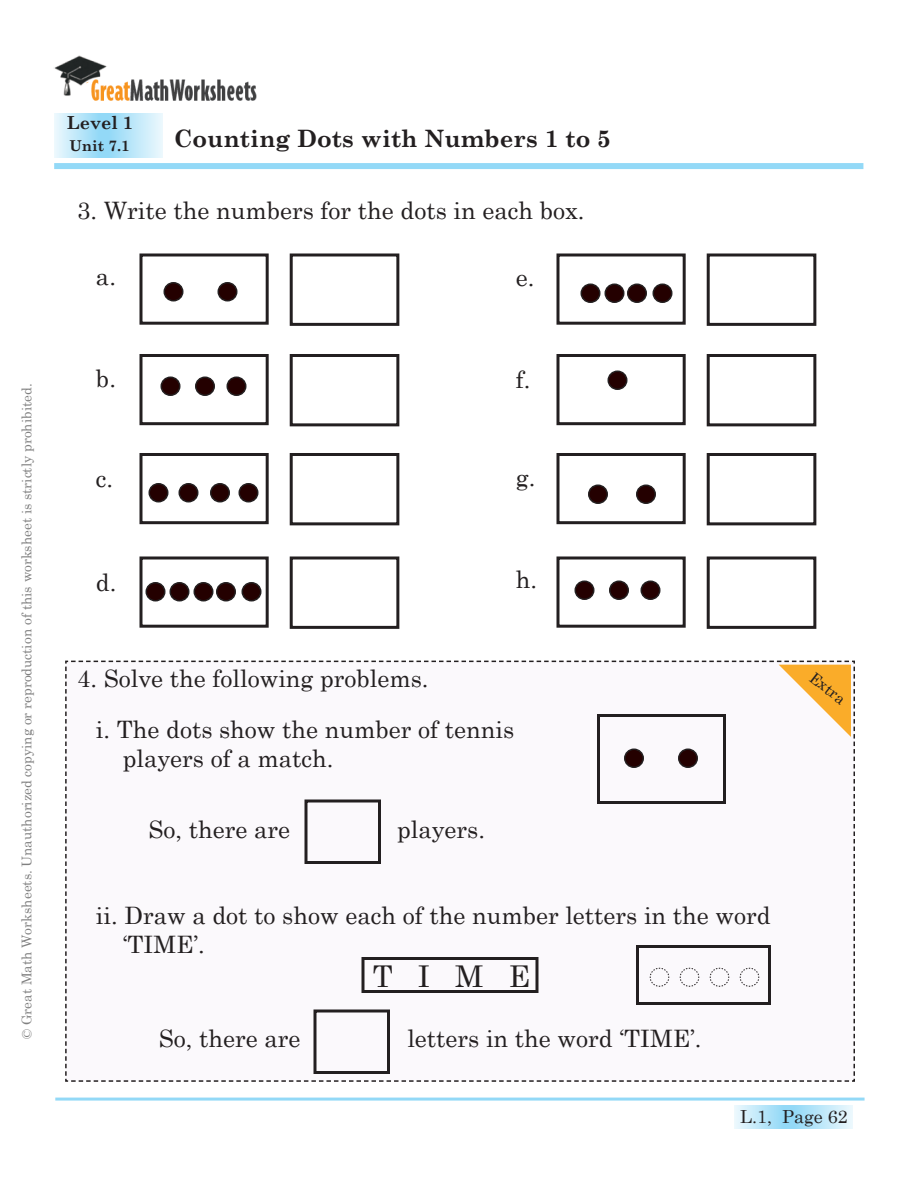
<style>
.page{position:relative;width:918px;height:1188px;background:#fff}
.page>*{position:absolute;margin:0;border:0;box-sizing:border-box;transform-origin:0 0}
.t1{font:30px "Century Schoolbook";color:#231f20}
.t2{font:24px "Century Schoolbook";color:#231f20}
.t3{font:700 24px "Century Schoolbook";color:#231f20}
.t4{font:18px "Century Schoolbook";color:#231f20}
.t5{font:700 18px "Century Schoolbook";color:#231f20}
.t6{font:15.6px "Century Schoolbook";color:#231f20}
.t7{font:700 15px "Century Schoolbook";color:#231f20}
.t8{font:13.5px "Century Schoolbook";color:#808080}
</style>
<div class="page">
<div style="left:139px;top:453px;width:130px;height:71px;border:3px solid #231f20"></div>
<div style="left:290px;top:453px;width:109px;height:72px;border:3px solid #231f20"></div>
<div style="left:556px;top:453px;width:130px;height:71px;border:3px solid #231f20"></div>
<div style="left:707px;top:453px;width:109px;height:72px;border:3px solid #231f20"></div>
<div style="left:139px;top:556px;width:130px;height:72px;border:3px solid #231f20"></div>
<div style="left:290px;top:556px;width:109px;height:73px;border:3px solid #231f20"></div>
<div style="left:556px;top:556px;width:130px;height:72px;border:3px solid #231f20"></div>
<div style="left:707px;top:556px;width:109px;height:73px;border:3px solid #231f20"></div>
<div style="left:139px;top:354px;width:130px;height:71px;border:3px solid #231f20"></div>
<div style="left:290px;top:354px;width:109px;height:72px;border:3px solid #231f20"></div>
<div style="left:556px;top:354px;width:130px;height:71px;border:3px solid #231f20"></div>
<div style="left:707px;top:354px;width:109px;height:72px;border:3px solid #231f20"></div>
<div style="left:556px;top:253px;width:130px;height:72px;border:3px solid #231f20"></div>
<div style="left:707px;top:253px;width:109px;height:73px;border:3px solid #231f20"></div>
<div style="left:54px;top:163px;width:809px;height:6px;background:#93d9f7"></div>
<hr style="left:55px;top:1098px;width:810px;height:3px;background:#93d9f7">
<div style="left:788px;top:1105px;width:65px;height:24px;background:linear-gradient(to right,#8cd6f6,#ecf8fd)"></div>
<div style="left:734px;top:1105px;width:54px;height:24px;background:linear-gradient(to right,#edf8fd,#8ed7f6)"></div>
<div style="left:164px;top:283px;width:19px;height:18px;background:#240000;border-radius:50%"></div>
<div style="left:163px;top:282px;width:20px;height:19px;border:2px solid #231f20;border-radius:50%"></div>
<svg style="left:65px;top:661px;width:790px;height:421px"></svg>
<div style="left:149px;top:484px;width:19px;height:18px;background:#240000;border-radius:50%"></div>
<div style="left:148px;top:483px;width:20px;height:19px;border:2px solid #231f20;border-radius:50%"></div>
<div style="left:211px;top:484px;width:18px;height:18px;background:#240000;border-radius:50%"></div>
<div style="left:210px;top:483px;width:20px;height:19px;border:2px solid #231f20;border-radius:50%"></div>
<div style="left:146px;top:583px;width:19px;height:18px;background:#240000;border-radius:50%"></div>
<div style="left:145px;top:582px;width:21px;height:20px;border:2px solid #231f20;border-radius:50%"></div>
<div style="left:589px;top:485px;width:18px;height:18px;background:#240000;border-radius:50%"></div>
<div style="left:588px;top:484px;width:20px;height:20px;border:2px solid #231f20;border-radius:50%"></div>
<div style="left:161px;top:377px;width:19px;height:18px;background:#240000;border-radius:50%"></div>
<div style="left:160px;top:376px;width:20px;height:20px;border:2px solid #231f20;border-radius:50%"></div>
<div style="left:575px;top:581px;width:19px;height:18px;background:#240000;border-radius:50%"></div>
<div style="left:574px;top:580px;width:20px;height:20px;border:2px solid #231f20;border-radius:50%"></div>
<div style="left:605px;top:284px;width:19px;height:18px;background:#240000;border-radius:50%"></div>
<div style="left:604px;top:283px;width:20px;height:20px;border:2px solid #231f20;border-radius:50%"></div>
<div style="left:194px;top:583px;width:19px;height:18px;background:#240000;border-radius:50%"></div>
<div style="left:193px;top:582px;width:21px;height:20px;border:2px solid #231f20;border-radius:50%"></div>
<div style="left:608px;top:371px;width:19px;height:18px;background:#240000;border-radius:50%"></div>
<div style="left:607px;top:370px;width:20px;height:20px;border:2px solid #231f20;border-radius:50%"></div>
<div style="left:227px;top:377px;width:19px;height:18px;background:#240000;border-radius:50%"></div>
<div style="left:226px;top:376px;width:20px;height:20px;border:2px solid #231f20;border-radius:50%"></div>
<div style="left:641px;top:581px;width:19px;height:18px;background:#240000;border-radius:50%"></div>
<div style="left:640px;top:580px;width:20px;height:20px;border:2px solid #231f20;border-radius:50%"></div>
<div style="left:218px;top:283px;width:19px;height:18px;background:#240000;border-radius:50%"></div>
<div style="left:217px;top:282px;width:20px;height:19px;border:2px solid #231f20;border-radius:50%"></div>
<div style="left:679px;top:749px;width:18px;height:18px;background:#240000;border-radius:50%"></div>
<div style="left:678px;top:748px;width:20px;height:20px;border:2px solid #231f20;border-radius:50%"></div>
<div style="left:179px;top:484px;width:19px;height:18px;background:#240000;border-radius:50%"></div>
<div style="left:178px;top:483px;width:20px;height:19px;border:2px solid #231f20;border-radius:50%"></div>
<div style="left:239px;top:484px;width:19px;height:18px;background:#240000;border-radius:50%"></div>
<div style="left:238px;top:483px;width:20px;height:19px;border:2px solid #231f20;border-radius:50%"></div>
<div style="left:581px;top:284px;width:19px;height:18px;background:#240000;border-radius:50%"></div>
<div style="left:580px;top:283px;width:20px;height:20px;border:2px solid #231f20;border-radius:50%"></div>
<div style="left:170px;top:583px;width:19px;height:18px;background:#240000;border-radius:50%"></div>
<div style="left:169px;top:582px;width:21px;height:20px;border:2px solid #231f20;border-radius:50%"></div>
<div style="left:196px;top:377px;width:18px;height:18px;background:#240000;border-radius:50%"></div>
<div style="left:195px;top:376px;width:20px;height:20px;border:2px solid #231f20;border-radius:50%"></div>
<div style="left:610px;top:581px;width:18px;height:18px;background:#240000;border-radius:50%"></div>
<div style="left:609px;top:580px;width:20px;height:20px;border:2px solid #231f20;border-radius:50%"></div>
<div style="left:628px;top:284px;width:18px;height:18px;background:#240000;border-radius:50%"></div>
<div style="left:627px;top:283px;width:20px;height:20px;border:2px solid #231f20;border-radius:50%"></div>
<div style="left:217px;top:583px;width:18px;height:18px;background:#240000;border-radius:50%"></div>
<div style="left:216px;top:582px;width:20px;height:20px;border:2px solid #231f20;border-radius:50%"></div>
<div style="left:653px;top:284px;width:19px;height:18px;background:#240000;border-radius:50%"></div>
<div style="left:652px;top:283px;width:20px;height:20px;border:2px solid #231f20;border-radius:50%"></div>
<div style="left:242px;top:583px;width:19px;height:18px;background:#240000;border-radius:50%"></div>
<div style="left:241px;top:582px;width:21px;height:20px;border:2px solid #231f20;border-radius:50%"></div>
<div style="left:637px;top:485px;width:18px;height:18px;background:#240000;border-radius:50%"></div>
<div style="left:636px;top:484px;width:20px;height:20px;border:2px solid #231f20;border-radius:50%"></div>
<div style="left:139px;top:253px;width:130px;height:72px;border:3px solid #231f20"></div>
<div style="left:290px;top:253px;width:109px;height:73px;border:3px solid #231f20"></div>
<div style="left:304px;top:800px;width:77px;height:64px;border:3px solid #231f20"></div>
<div style="left:314px;top:1010px;width:76px;height:64px;border:3px solid #231f20"></div>
<div style="left:362px;top:957px;width:176px;height:36px;border:3px solid #231f20"></div>
<div style="left:636px;top:945px;width:135px;height:60px;border:3px solid #231f20"></div>
<div style="left:103px;top:113px;width:59px;height:45px;background:linear-gradient(to right,#8bd6f6,#eaf7fd)"></div>
<div style="left:54px;top:113px;width:49px;height:45px;background:linear-gradient(to right,#edf8fd,#8dd7f6)"></div>
<img style="left:54px;top:55px;width:203px;height:46px">
<p class="t8" style="left:15px;top:1039px;width:657px;rotate:-90deg">© Great Math Worksheets. Unauthorized copying or reproduction of this worksheet is strictly prohibited.</p>
<p class="t5" style="left:67px;top:108px;width:68px">Level 1</p>
<p class="t7" style="left:69px;top:134px;width:62px">Unit 7.1</p>
<p class="t3" style="left:174px;top:119px;width:439px">Counting Dots with Numbers 1 to 5</p>
<p class="t2" style="left:77px;top:190px;width:509px">3. Write the numbers for the dots in each box.</p>
<p class="t2" style="left:96px;top:256px;width:22px">a.</p>
<p class="t2" style="left:516px;top:257px;width:20px">e.</p>
<p class="t2" style="left:96px;top:358px;width:22px">b.</p>
<p class="t2" style="left:516px;top:359px;width:16px">f.</p>
<p class="t2" style="left:96px;top:458px;width:19px">c.</p>
<p class="t2" style="left:516px;top:457px;width:21px">g.</p>
<p class="t2" style="left:96px;top:562px;width:22px">d.</p>
<p class="t2" style="left:516px;top:559px;width:23px">h.</p>
<p class="t2" style="left:77px;top:658px;width:353px">4. Solve the following problems.</p>
<p class="t2" style="left:96px;top:709px;width:420px">i. The dots show the number of tennis</p>
<p class="t2" style="left:123px;top:738px;width:212px">players of a match.</p>
<p class="t2" style="left:148px;top:809px;width:143px">So, there are</p>
<p class="t2" style="left:397px;top:809px;width:90px">players.</p>
<p class="t2" style="left:96px;top:895px;width:676px">ii. Draw a dot to show each of the number letters in the word</p>
<p class="t2" style="left:123px;top:924px;width:84px">‘TIME’.</p>
<p class="t1" style="left:373px;top:951px;width:159px">T I M E</p>
<p class="t2" style="left:159px;top:1018px;width:143px">So, there are</p>
<p class="t2" style="left:407px;top:1018px;width:296px">letters in the word ‘TIME’.</p>
<p class="t6" style="left:820px;top:665px;width:43px;rotate:38deg">Extra</p>
<p class="t4" style="left:740px;top:1101px;width:109px">L.1, Page 62</p>
</div>
